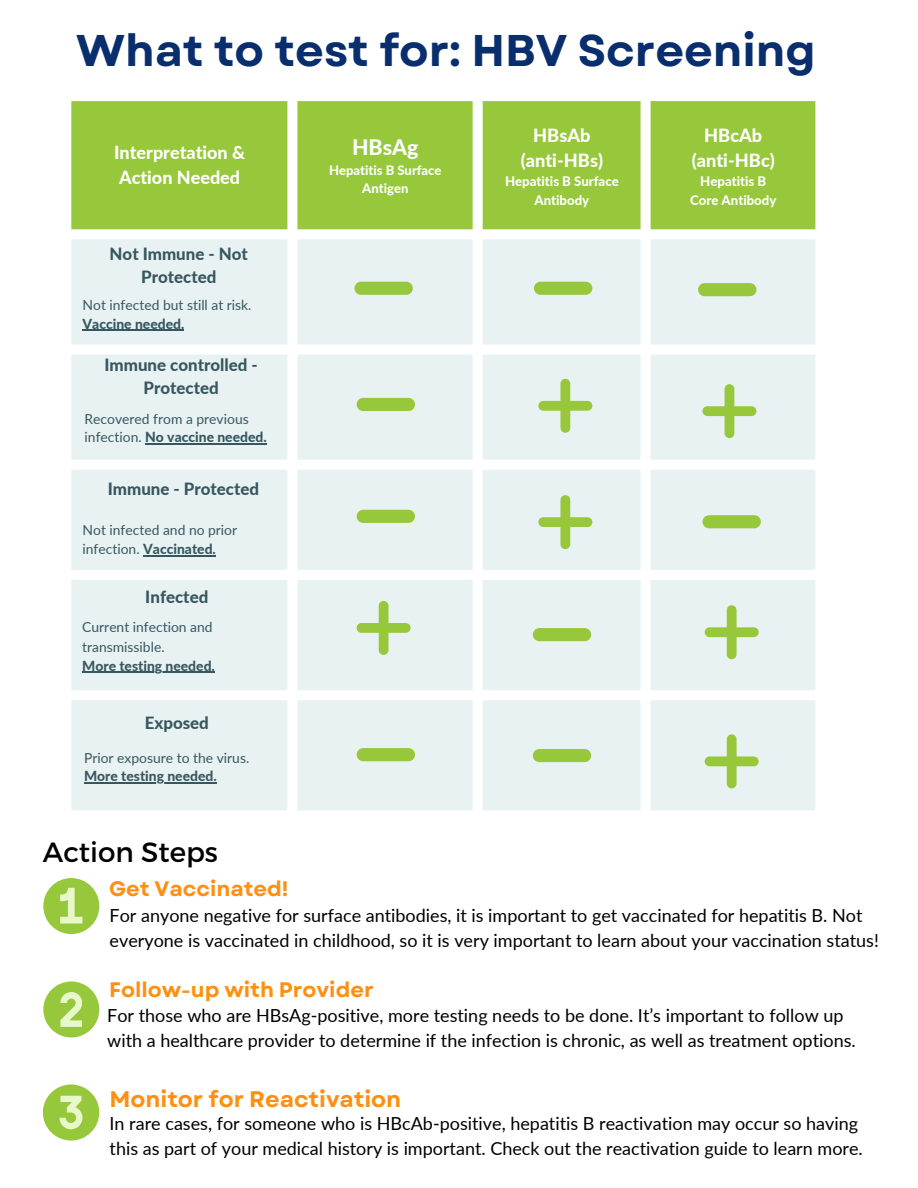
<style>
.page{position:relative;width:918px;height:1188px;background:#fff}
.page>*{position:absolute;margin:0;border:0;box-sizing:border-box;transform-origin:0 0}
.t1{font:700 44.4px "Garet";color:#092e6e}
.t2{font:27.75px "Montserrat";color:#000}
.t3{font:700 22.5px "Garet";color:#ff8f12}
.t4{font:800 21.3px "Lato";color:#fbffff}
.t5{font:700 21px "Garet";color:#ff8f12}
.t6{font:800 18.15px "Lato";color:#fff}
.t7{font:18px/24.8px "Lato";color:#000}
.t8{font:800 18px "Lato";color:#fff}
.t9{font:800 16.8px/23.7px "Lato";color:#37575f;text-align:center}
.t10{font:13.8px/19.2px "Lato";color:#37575f}
.t11{font:800 13.8px "Lato";color:#37575f}
.t12{font:800 13.2px/18.5px "Lato";color:#fff;text-align:center}
.t13{font:800 13.05px/17.4px "Lato";color:#fbffff;text-align:center}
.s1{font-weight:800}
</style>
<div class="page">
<div style="left:71px;top:101px;width:744px;height:128px;background:#97c83b"></div>
<svg style="left:71px;top:239px;width:744px;height:571px;background:#ebf3f4"></svg>
<div style="left:354px;top:282px;width:59px;height:13px;background:#97c83b;border-radius:7px"></div>
<svg style="left:538px;top:379px;width:54px;height:54px;background:#cfe4b8"></svg>
<div style="left:534px;top:282px;width:58px;height:13px;background:#97c83b;border-radius:7px"></div>
<div style="left:698px;top:283px;width:58px;height:13px;background:#97c83b;border-radius:7px"></div>
<svg style="left:702px;top:384px;width:54px;height:54px;background:#cfe4b8"></svg>
<div style="left:357px;top:398px;width:58px;height:13px;background:#97c83b;border-radius:7px"></div>
<div style="left:357px;top:510px;width:58px;height:13px;background:#97c83b;border-radius:7px"></div>
<div style="left:702px;top:515px;width:59px;height:13px;background:#97c83b;border-radius:7px"></div>
<svg style="left:538px;top:495px;width:54px;height:54px;background:#cfe4b8"></svg>
<svg style="left:357px;top:601px;width:54px;height:54px;background:#cfe4b8"></svg>
<svg style="left:705px;top:605px;width:54px;height:54px;background:#cfe4b8"></svg>
<div style="left:533px;top:628px;width:58px;height:13px;background:#97c83b;border-radius:7px"></div>
<div style="left:533px;top:749px;width:58px;height:13px;background:#97c83b;border-radius:7px"></div>
<div style="left:357px;top:748px;width:58px;height:13px;background:#97c83b;border-radius:7px"></div>
<svg style="left:705px;top:734px;width:54px;height:54px;background:#cfe4b8"></svg>
<div style="left:43px;top:878px;width:56px;height:56px;background:#97c83b;border-radius:50%"></div>
<div style="left:43px;top:981px;width:56px;height:56px;background:#97c83b;border-radius:50%"></div>
<div style="left:43px;top:1085px;width:56px;height:56px;background:#97c83b;border-radius:50%"></div>
<svg style="left:60px;top:888px;width:22px;height:35px"></svg>
<svg style="left:60px;top:992px;width:22px;height:35px"></svg>
<svg style="left:59px;top:1096px;width:23px;height:33px"></svg>
<hr style="left:83px;top:330px;width:101px;height:1px;background:#37575f">
<hr style="left:145px;top:443px;width:122px;height:1px;background:#37575f">
<hr style="left:143px;top:555px;width:73px;height:1px;background:#37575f">
<hr style="left:82px;top:672px;width:133px;height:1px;background:#37575f">
<hr style="left:84px;top:783px;width:133px;height:1px;background:#37575f">
<p class="t1" style="left:76px;top:19px;width:741px">What to test for: HBV Screening</p>
<h1 class="t8" style="left:114px;top:142px;width:133px">Interpretation &amp;</h1>
<p class="t8" style="left:119px;top:166px;width:123px">Action Needed</p>
<h4 class="t9" style="left:110px;top:241px;width:140px">Not Immune - Not<br>Protected</h4>
<p class="t10" style="left:83px;top:295px;width:171px">Not infected but still at risk.<br><span class="s1">Vaccine needed.</span></p>
<h4 class="t9" style="left:104px;top:352px;width:155px">Immune controlled -<br>Protected</h4>
<p class="t10" style="left:85px;top:409px;width:184px;line-height:18.5px">Recovered from a previous infection. <span class="s1">No vaccine needed.</span></p>
<p class="t9" style="left:108px;top:477px;width:153px">Immune - Protected</p>
<h4 class="t10" style="left:83px;top:520px;width:156px">Not infected and no prior infection. <span class="s1">Vaccinated.</span></h4>
<h4 class="t9" style="left:145px;top:584px;width:65px">Infected</h4>
<p class="t10" style="left:82px;top:617px;width:132px">Current infection and transmissible.</p>
<p class="t11" style="left:82px;top:657px;width:134px">More testing needed.</p>
<h4 class="t9" style="left:145px;top:711px;width:66px">Exposed</h4>
<p class="t10" style="left:84px;top:748px;width:167px">Prior exposure to the virus.</p>
<p class="t11" style="left:84px;top:768px;width:134px">More testing needed.</p>
<p class="t2" style="left:43px;top:834px;width:177px">Action Steps</p>
<p class="t5" style="left:109px;top:874px;width:181px">Get Vaccinated!</p>
<p class="t4" style="left:352px;top:134px;width:68px">HBsAg</p>
<p class="t13" style="left:329px;top:161px;width:114px">Hepatitis B Surface<br>Antigen</p>
<p class="t6" style="left:533px;top:124px;width:59px">HBsAb</p>
<p class="t6" style="left:521px;top:149px;width:84px">(anti-HBs)</p>
<p class="t12" style="left:505px;top:172px;width:115px">Hepatitis B Surface<br>Antibody</p>
<p class="t6" style="left:704px;top:124px;width:60px">HBcAb</p>
<p class="t6" style="left:692px;top:149px;width:85px">(anti-HBc)</p>
<p class="t12" style="left:700px;top:172px;width:68px">Hepatitis B</p>
<p class="t12" style="left:690px;top:190px;width:88px">Core Antibody</p>
<p class="t7" style="left:110px;top:902px;width:771px">For anyone negative for surface antibodies, it is important to get vaccinated for hepatitis B. Not everyone is vaccinated in childhood, so it is very important to learn about your vaccination status!</p>
<p class="t5" style="left:109px;top:974px;width:266px">Follow-up with Provider</p>
<p class="t7" style="left:107px;top:1003px;width:750px">For those who are HBsAg-positive, more testing needs to be done. It’s important to follow up with a healthcare provider to determine if the infection is chronic, as well as treatment options.</p>
<p class="t3" style="left:110px;top:1083px;width:293px">Monitor for Reactivation</p>
<p class="t7" style="left:110px;top:1110px;width:755px">In rare cases, for someone who is HBcAb-positive, hepatitis B reactivation may occur so having this as part of your medical history is important. Check out the reactivation guide to learn more.</p>
</div>
